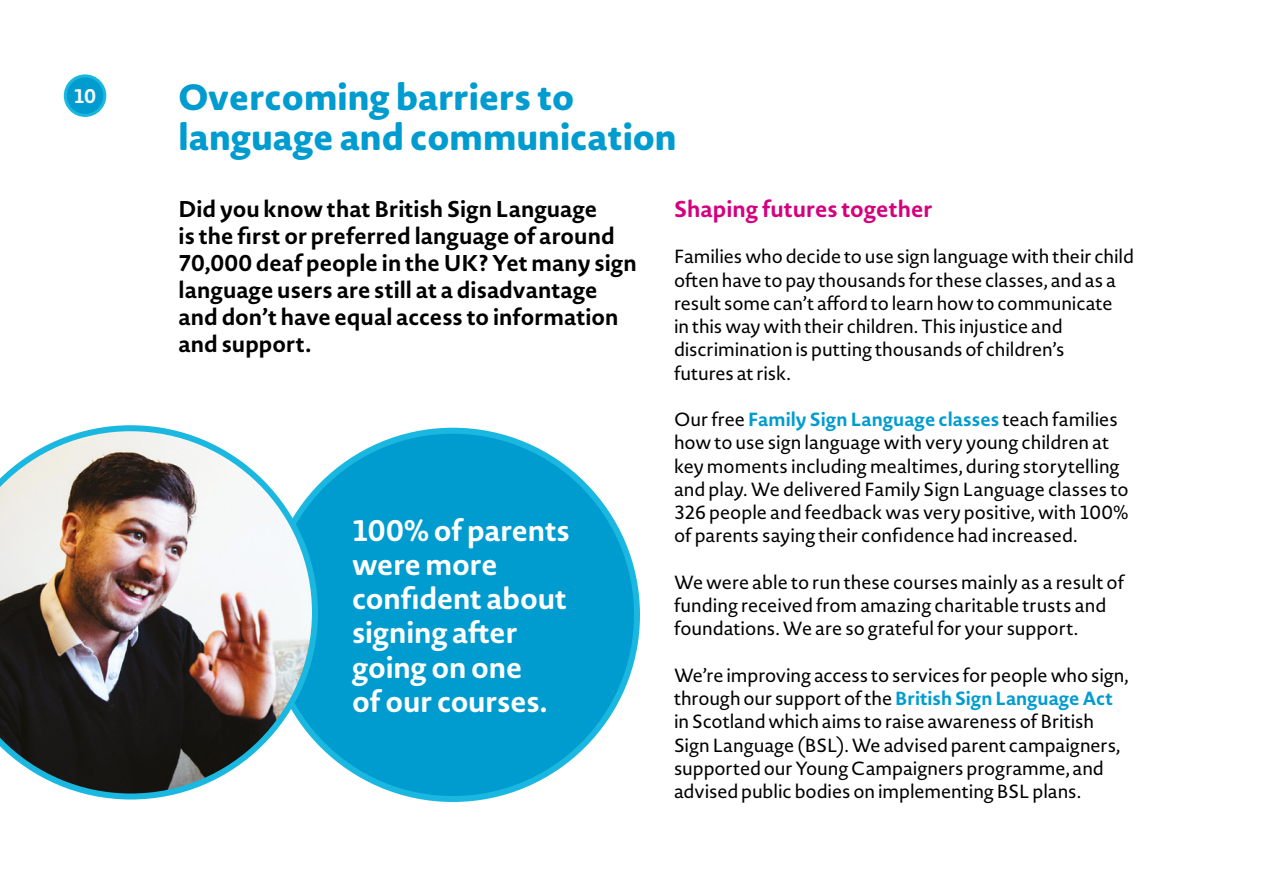
<style>
.page{position:relative;width:1263px;height:893px;background:#fff}
.page>*{position:absolute;margin:0;border:0;box-sizing:border-box;transform-origin:0 0}
.t1{font:800 36px/40.5px "Novel Sans Rd Pro";color:#009cd0}
.t2{font:700 29.4px/34.2px "Novel Sans Rd Pro";letter-spacing:-.005em;color:#fff}
.t3{font:700 22.5px/27px "Novel Sans Pro";color:#000}
.t4{font:700 22.5px "Novel Sans Rd Pro";color:#d4007f}
.t5{font:700 19.5px "Novel Sans Rd Pro";color:#fff}
.t6{font:18.75px/23.2px "Novel Sans Pro";letter-spacing:-.005em;color:#000}
.s1{font-weight:700;color:#009cd0}
</style>
<div class="page">
<hr style="left:1262px;top:0;width:1px;height:893px;background:#009cd0">
<div style="left:269px;top:431px;width:368px;height:368px;background:#009cd0;border-radius:50%"></div>
<img style="left:0;top:425px;width:318px;height:374px">
<div style="left:65px;top:76px;width:40px;height:39px;background:#009cd0;border-radius:50%"></div>
<div style="left:64px;top:74px;width:42px;height:43px;border:3px solid #1ab8e0;border-radius:50%"></div>
<p class="t5" style="left:74px;top:82px;width:24px">10</p>
<h1 class="t1" style="left:179px;top:75px;width:500px">Overcoming barriers to language and communication</h1>
<p class="t3" style="left:179px;top:195px;width:460px">Did you know that British Sign Language<br>is the first or preferred language of around 70,000 deaf people in the UK? Yet many sign language users are still at a disadvantage and don’t have equal access to information and support.</p>
<h2 class="t2" style="left:352px;top:512px;width:219px">100% of parents were more confident about signing after going on one<br>of our courses.</h2>
<p class="t4" style="left:674px;top:193px;width:260px">Shaping futures together</p>
<p class="t6" style="left:674px;top:245px;width:461px">Families who decide to use sign language with their child often have to pay thousands for these classes, and as a result some can’t afford to learn how to communicate<br>in this way with their children. This injustice and discrimination is putting thousands of children’s<br>futures at risk.</p>
<p class="t6" style="left:674px;top:407px;width:456px">Our free <span class="s1">Family Sign Language classes</span> teach families how to use sign language with very young children at key moments including mealtimes, during storytelling and play. We delivered Family Sign Language classes to 326 people and feedback was very positive, with 100% of parents saying their confidence had increased.</p>
<p class="t6" style="left:674px;top:570px;width:452px">We were able to run these courses mainly as a result of funding received from amazing charitable trusts and foundations. We are so grateful for your support.</p>
<p class="t6" style="left:674px;top:663px;width:456px">We’re improving access to services for people who sign, through our support of the <span class="s1">British Sign Language Act </span>in Scotland which aims to raise awareness of British Sign Language (BSL). We advised parent campaigners, supported our Young Campaigners programme, and advised public bodies on implementing BSL plans.</p>
</div>
